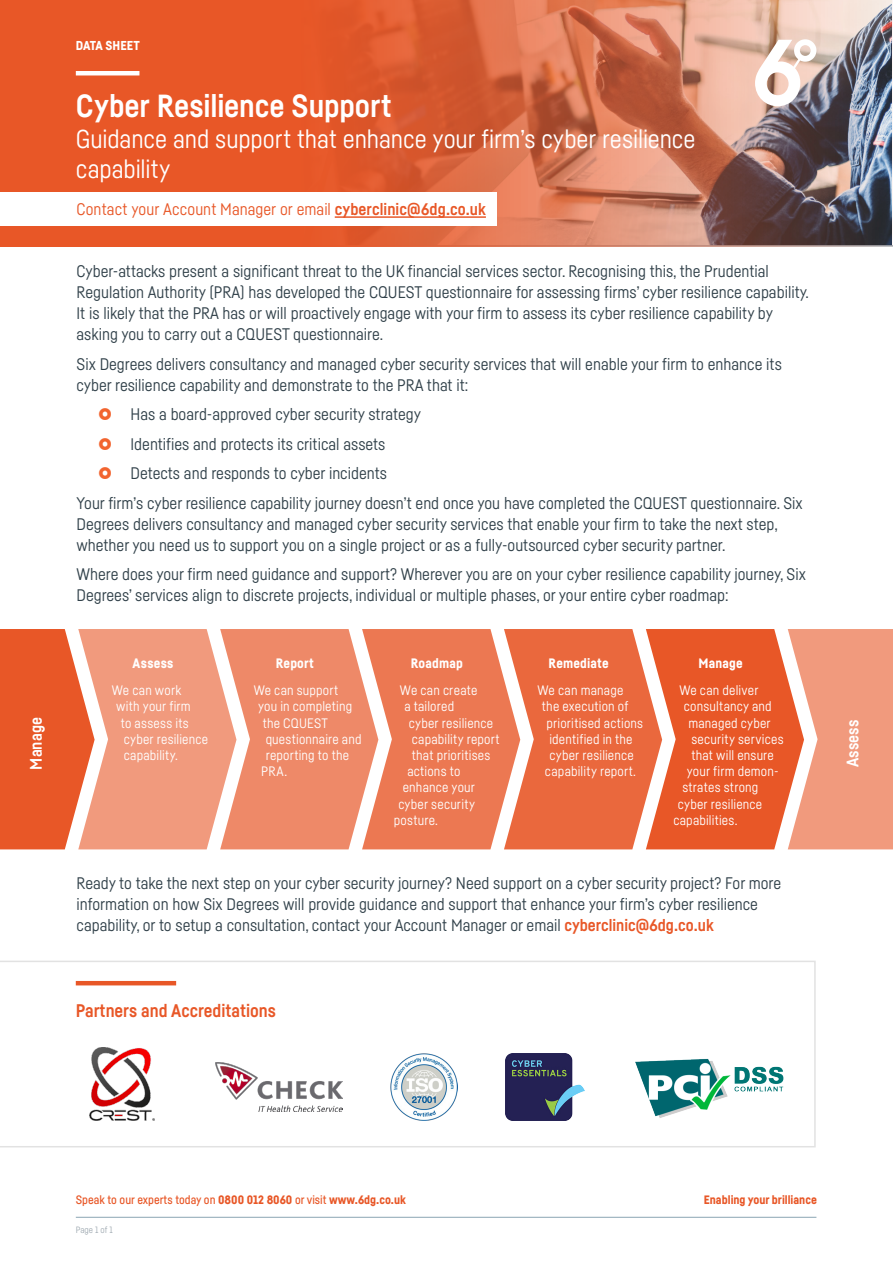
<style>
.page{position:relative;width:893px;height:1263px;background:#fff}
.page>*{position:absolute;margin:0;border:0;box-sizing:border-box;transform-origin:0 0}
.First_paragraph_-_9p{font:700 31.5px "Fabrikat";letter-spacing:-.005em;color:#fff}
.First_paragraph_-_9p-2{font:25.5px/30.6px "Fabrikat";letter-spacing:-.005em;color:#fff}
.Pull_out_heading_lin{font:700 18px "Fabrikat";color:#e85727}
.Body_copy_-_9pt{font:16.5px/21px "Fabrikat";color:#304049}
.Body_copy_-_lt_green{font:16.5px "Fabrikat";color:#e85727}
.Sub-bullet_copy_-_9p{font:700 16.5px "Fabrikat";color:#fff}
.t1{font:13.5px "Fabrikat";letter-spacing:.015em;color:#fff}
.t2{font:900 13.5px "Fabrikat";letter-spacing:.01em;color:#fff}
.t3{font:900 12.75px "Fabrikat";color:#fff}
.t4{font:500 12px "Fabrikat";color:#e85727}
.t5{font:900 12px "Fabrikat";color:#e85727}
.t6{font:9px "Fabrikat";letter-spacing:-.005em;color:#a0aab2}
.s1{font-weight:700}
.s2{font-weight:700;color:#e85727}
.s3{font-weight:900}
</style>
<div class="page">
<img style="left:0;top:0;width:893px;height:247px">
<svg style="left:755px;top:39px;width:61px;height:67px"></svg>
<hr style="left:76px;top:1217px;width:740px;height:1px;background:#8ba6b3">
<svg style="left:0;top:961px;width:816px;height:186px"></svg>
<img style="left:391px;top:1053px;width:67px;height:67px">
<img style="left:506px;top:1053px;width:79px;height:67px">
<img style="left:633px;top:1053px;width:154px;height:67px">
<hr style="left:76px;top:981px;width:100px;height:4px;background:#e85727">
<img style="left:83px;top:1048px;width:77px;height:77px">
<img style="left:215px;top:1062px;width:128px;height:49px">
<hr style="left:76px;top:71px;width:63px;height:4px;background:#fff">
<div style="left:0;top:192px;width:496px;height:34px;background:#fff"></div>
<hr style="left:335px;top:216px;width:151px;height:2px;background:#e85727">
<svg style="left:0;top:629px;width:893px;height:220px;background:#ee8562"></svg>
<p class="t3" style="left:76px;top:37px;width:65px">DATA SHEET</p>
<p class="First_paragraph_-_9p" style="left:76px;top:87px;width:317px">Cyber Resilience Support</p>
<p class="First_paragraph_-_9p-2" style="left:76px;top:123px;width:621px">Guidance and support that enhance your firm’s cyber resilience capability</p>
<p class="Body_copy_-_lt_green" style="left:77px;top:200px;width:411px">Contact your Account Manager or email <span class="s1">cyberclinic@6dg.co.uk</span></p>
<p class="Body_copy_-_9pt" style="left:77px;top:260px;width:734px">Cyber-attacks present a significant threat to the UK financial services sector. Recognising this, the Prudential Regulation Authority (PRA) has developed the CQUEST questionnaire for assessing firms’ cyber resilience capability.<br>It is likely that the PRA has or will proactively engage with your firm to assess its cyber resilience capability by asking you to carry out a CQUEST questionnaire.</p>
<p class="Body_copy_-_9pt" style="left:77px;top:353px;width:707px">Six Degrees delivers consultancy and managed cyber security services that will enable your firm to enhance its cyber resilience capability and demonstrate to the PRA that it:</p>
<p class="Body_copy_-_9pt" style="left:131px;top:403px;width:292px">Has a board-approved cyber security strategy</p>
<p class="Body_copy_-_9pt" style="left:131px;top:433px;width:256px">Identifies and protects its critical assets</p>
<p class="Body_copy_-_9pt" style="left:131px;top:462px;width:258px">Detects and responds to cyber incidents</p>
<p class="Body_copy_-_9pt" style="left:77px;top:492px;width:728px">Your firm’s cyber resilience capability journey doesn’t end once you have completed the CQUEST questionnaire. Six<br>Degrees delivers consultancy and managed cyber security services that enable your firm to take the next step, whether you need us to support you on a single project or as a fully-outsourced cyber security partner.</p>
<p class="Body_copy_-_9pt" style="left:77px;top:563px;width:731px">Where does your firm need guidance and support? Wherever you are on your cyber resilience capability journey, Six<br>Degrees’ services align to discrete projects, individual or multiple phases, or your entire cyber roadmap:</p>
<p class="t2" style="left:549px;top:655px;width:62px">Remediate</p>
<p class="t1" style="left:537px;top:682px;width:87px">We can manage</p>
<p class="t1" style="left:542px;top:698px;width:88px">the execution of</p>
<p class="t1" style="left:546px;top:715px;width:98px">prioritised actions</p>
<p class="t1" style="left:549px;top:731px;width:85px">identified in the</p>
<p class="t1" style="left:549px;top:747px;width:86px">cyber resilience</p>
<p class="t1" style="left:545px;top:763px;width:93px">capability report.</p>
<p class="t2" style="left:411px;top:655px;width:54px">Roadmap</p>
<p class="t1" style="left:400px;top:682px;width:79px">We can create</p>
<p class="t1" style="left:404px;top:698px;width:51px">a tailored</p>
<p class="t1" style="left:409px;top:715px;width:86px">cyber resilience</p>
<p class="t1" style="left:412px;top:731px;width:89px">capability report</p>
<p class="t1" style="left:412px;top:747px;width:80px">that prioritises</p>
<p class="t1" style="left:407px;top:763px;width:55px">actions to</p>
<p class="t1" style="left:403px;top:779px;width:74px">enhance your</p>
<p class="t1" style="left:398px;top:796px;width:78px">cyber security</p>
<p class="t1" style="left:394px;top:812px;width:46px">posture.</p>
<p class="t2" style="left:133px;top:655px;width:42px">Assess</p>
<p class="t1" style="left:112px;top:682px;width:71px">We can work</p>
<p class="t1" style="left:116px;top:698px;width:76px">with your firm</p>
<p class="t1" style="left:121px;top:715px;width:70px">to assess its</p>
<p class="t1" style="left:124px;top:731px;width:86px">cyber resilience</p>
<p class="t1" style="left:124px;top:747px;width:56px">capability.</p>
<p class="t2" style="left:276px;top:655px;width:40px">Report</p>
<p class="t1" style="left:254px;top:682px;width:86px">We can support</p>
<p class="t1" style="left:258px;top:698px;width:96px">you in completing</p>
<p class="t1" style="left:263px;top:715px;width:67px">the CQUEST</p>
<p class="t1" style="left:266px;top:731px;width:97px">questionnaire and</p>
<p class="t1" style="left:266px;top:747px;width:85px">reporting to the</p>
<p class="t1" style="left:261px;top:763px;width:27px">PRA.</p>
<p class="t2" style="left:699px;top:655px;width:46px">Manage</p>
<p class="t1" style="left:679px;top:682px;width:81px">We can deliver</p>
<p class="t1" style="left:684px;top:698px;width:89px">consultancy and</p>
<p class="t1" style="left:688px;top:715px;width:84px">managed cyber</p>
<p class="t1" style="left:691px;top:731px;width:94px">security services</p>
<p class="t1" style="left:691px;top:747px;width:84px">that will ensure</p>
<p class="t1" style="left:687px;top:763px;width:93px">your firm demon-</p>
<p class="t1" style="left:682px;top:779px;width:78px">strates strong</p>
<p class="t1" style="left:678px;top:796px;width:86px">cyber resilience</p>
<p class="t1" style="left:673px;top:812px;width:66px">capabilities.</p>
<p class="Sub-bullet_copy_-_9p" style="left:26px;top:769px;width:54px;rotate:-90deg">Manage</p>
<p class="Sub-bullet_copy_-_9p" style="left:843px;top:767px;width:49px;rotate:-90deg">Assess</p>
<p class="Body_copy_-_9pt" style="left:77px;top:873px;width:706px">Ready to take the next step on your cyber security journey? Need support on a cyber security project? For more information on how Six Degrees will provide guidance and support that enhance your firm’s cyber resilience capability, or to setup a consultation, contact your Account Manager or email <span class="s2">cyberclinic@6dg.co.uk</span></p>
<p class="Pull_out_heading_lin" style="left:76px;top:1000px;width:202px">Partners and Accreditations</p>
<p class="t4" style="left:76px;top:1192px;width:332px">Speak to our experts today on <span class="s3">0800 012 8060</span> or visit <span class="s3">www.6dg.co.uk</span></p>
<p class="t5" style="left:704px;top:1192px;width:115px">Enabling your brilliance</p>
<p class="t6" style="left:76px;top:1224px;width:38px">Page 1 of 1</p>
</div>
